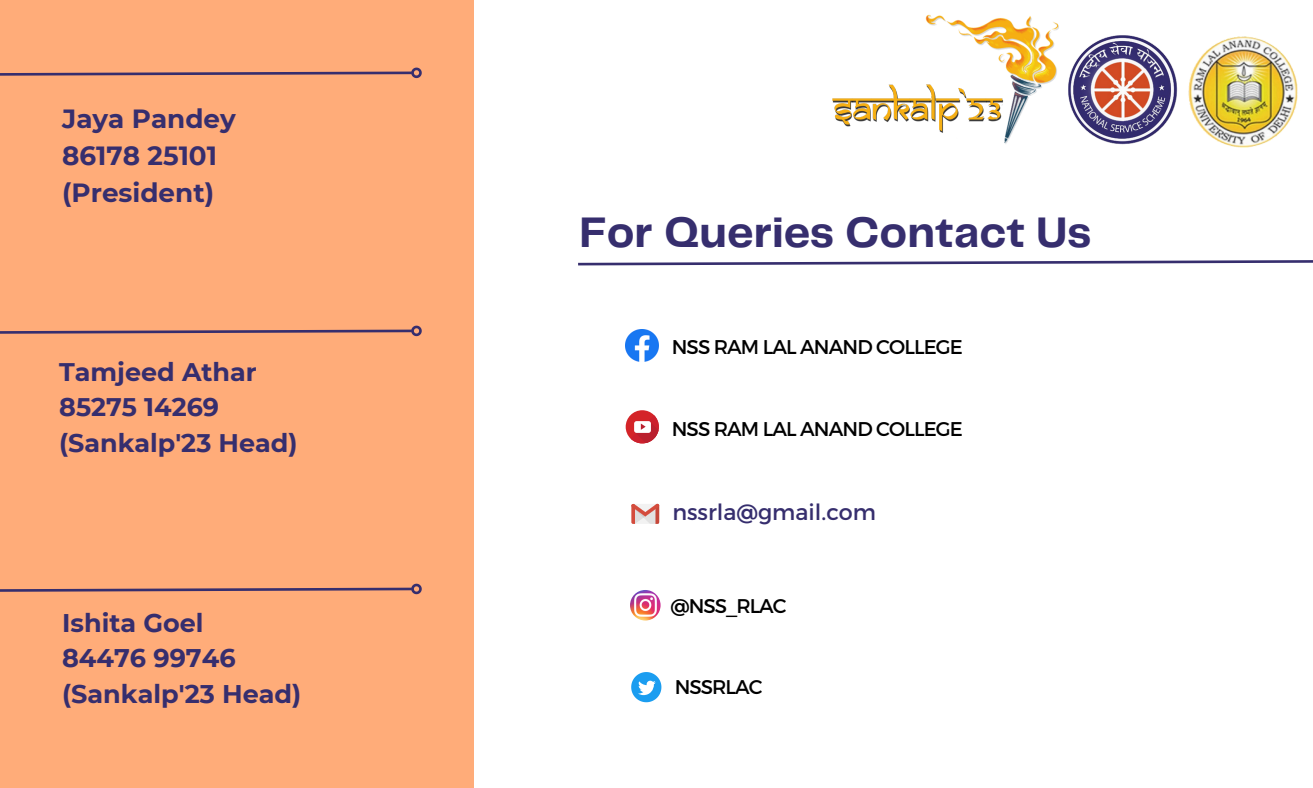
<style>
.page{position:relative;width:1313px;height:788px;background:#fff}
.page>*{position:absolute;margin:0;border:0;box-sizing:border-box;transform-origin:0 0}
.t1{font:700 44.27px "Telegraf";color:#362e6e}
.t2{font:700 26.25px/36.8px "Montserrat";color:#362e6e}
.t3{font:700 25.55px/35.7px "Montserrat";color:#362e6e}
.t4{font:700 25.46px/35.4px "Montserrat";color:#362e6e}
.t5{font:22.22px "Montserrat";color:#362e6e}
.t6{font:19.86px "Montserrat";letter-spacing:-.045em;color:#000}
.t7{font:19.78px "Montserrat";letter-spacing:-.05em;color:#000}
</style>
<div class="page">
<div style="left:0;top:0;width:473px;height:787px;background:#ffac79"></div>
<img style="left:625px;top:329px;width:33px;height:33px">
<svg style="left:631px;top:672px;width:30px;height:30px"></svg>
<svg style="left:625px;top:410px;width:34px;height:33px"></svg>
<svg style="left:630px;top:415px;width:29px;height:29px"></svg>
<img style="left:630px;top:590px;width:30px;height:30px;border-radius:50%">
<svg style="left:631px;top:503px;width:28px;height:21px"></svg>
<img style="left:1068px;top:35px;width:106px;height:110px">
<img style="left:1174px;top:36px;width:124px;height:112px">
<img style="left:925px;top:14px;width:134px;height:130px">
<img style="left:832px;top:84px;width:171px;height:52px">
<svg style="left:0;top:67px;width:422px;height:12px"></svg>
<svg style="left:0;top:325px;width:422px;height:12px"></svg>
<svg style="left:0;top:583px;width:422px;height:12px"></svg>
<svg style="left:578px;top:260px;width:734px;height:6px"></svg>
<h2 class="t2" style="left:62px;top:100px;width:175px">Jaya Pandey<br>86178 25101 (President)</h2>
<p class="t4" style="left:59px;top:354px;width:240px">Tamjeed Athar<br>85275 14269 (Sankalp'23 Head)</p>
<p class="t3" style="left:62px;top:604px;width:241px">Ishita Goel<br>84476 99746 (Sankalp'23 Head)</p>
<h1 class="t1" style="left:579px;top:213px;width:513px">For Queries Contact Us</h1>
<p class="t6" style="left:671px;top:334px;width:293px">NSS RAM LAL ANAND COLLEGE</p>
<p class="t6" style="left:671px;top:415px;width:293px">NSS RAM LAL ANAND COLLEGE</p>
<p class="t5" style="left:672px;top:497px;width:205px">nssrla@gmail.com</p>
<p class="t7" style="left:670px;top:592px;width:118px">@NSS_RLAC</p>
<p class="t7" style="left:675px;top:674px;width:89px">NSSRLAC</p>
</div>
